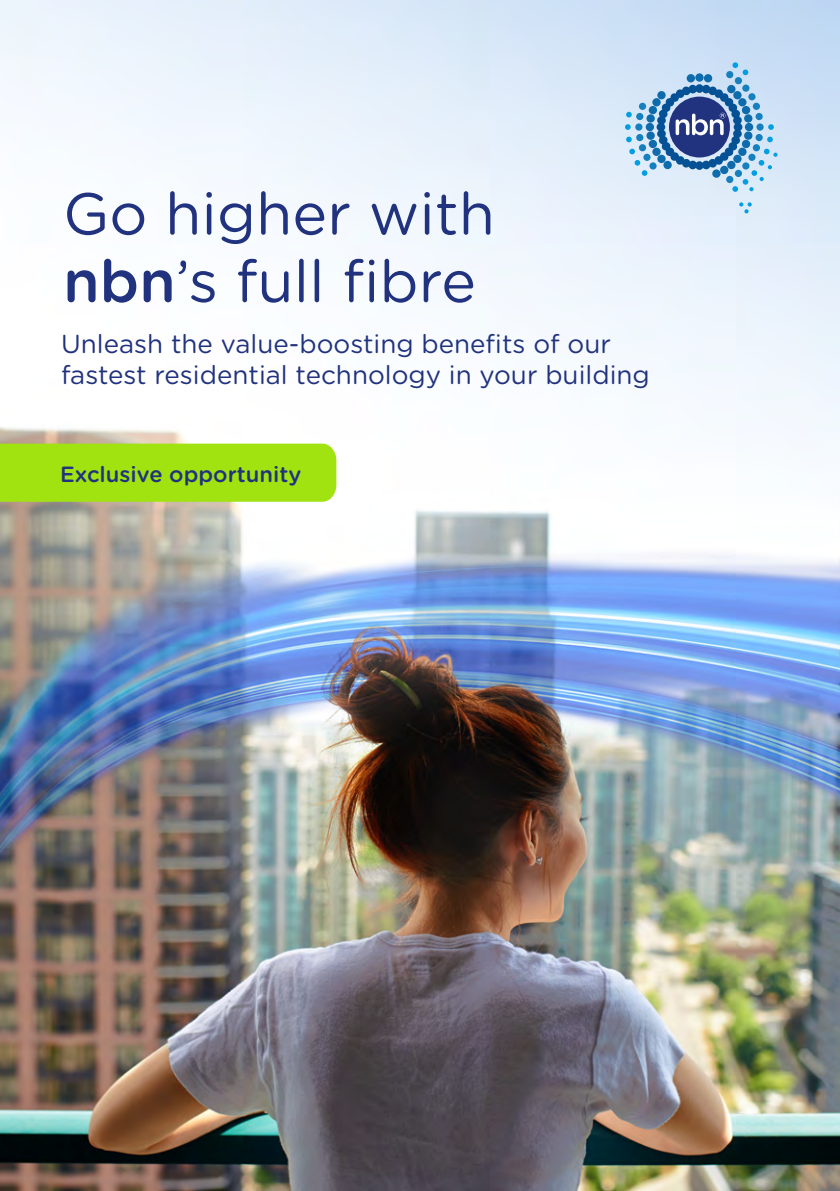
<style>
.page{position:relative;width:840px;height:1191px;background:#fff}
.page>*{position:absolute;margin:0;border:0;box-sizing:border-box;transform-origin:0 0}
.t1{font:58.8px/67.6px "Gotham Rounded";color:#21327e}
.t2{font:26px/31.2px "Gotham Rounded";color:#21327e}
.t3{font:500 22px "Gotham Rounded";color:#21327e}
.s1{font-weight:500}
</style>
<div class="page">
<img style="left:0;top:0;width:839px;height:1191px">
<div style="left:652px;top:148px;width:8px;height:8px;background:#0e6cad;border-radius:50%"></div>
<div style="left:648px;top:140px;width:8px;height:8px;background:#0e6cad;border-radius:50%"></div>
<div style="left:646px;top:131px;width:8px;height:9px;background:#0e6cad;border-radius:50%"></div>
<div style="left:645px;top:123px;width:8px;height:8px;background:#0e6cad;border-radius:50%"></div>
<div style="left:646px;top:114px;width:8px;height:9px;background:#0e6cad;border-radius:50%"></div>
<div style="left:648px;top:106px;width:8px;height:8px;background:#0e6cad;border-radius:50%"></div>
<div style="left:652px;top:98px;width:8px;height:8px;background:#0e6cad;border-radius:50%"></div>
<div style="left:695px;top:73px;width:8px;height:9px;background:#0e6cad;border-radius:50%"></div>
<div style="left:703px;top:74px;width:8px;height:8px;background:#0e6cad;border-radius:50%"></div>
<div style="left:686px;top:74px;width:8px;height:8px;background:#0e6cad;border-radius:50%"></div>
<div style="left:649px;top:162px;width:7px;height:7px;background:#1680bf;border-radius:50%"></div>
<div style="left:734px;top:77px;width:7px;height:7px;background:#1680bf;border-radius:50%"></div>
<svg style="left:725px;top:71px;width:8px;height:7px"></svg>
<div style="left:643px;top:154px;width:7px;height:7px;background:#1680bf;border-radius:50%"></div>
<div style="left:638px;top:144px;width:7px;height:7px;background:#1680bf;border-radius:50%"></div>
<svg style="left:635px;top:134px;width:8px;height:7px"></svg>
<div style="left:635px;top:123px;width:7px;height:8px;background:#1680bf;border-radius:50%"></div>
<svg style="left:635px;top:113px;width:8px;height:7px"></svg>
<div style="left:638px;top:103px;width:7px;height:7px;background:#1680bf;border-radius:50%"></div>
<svg style="left:738px;top:202px;width:13px;height:11px"></svg>
<svg style="left:634px;top:160px;width:13px;height:16px"></svg>
<svg style="left:629px;top:149px;width:5px;height:5px"></svg>
<svg style="left:625px;top:137px;width:6px;height:5px"></svg>
<svg style="left:624px;top:124px;width:6px;height:6px"></svg>
<svg style="left:625px;top:112px;width:6px;height:5px"></svg>
<svg style="left:732px;top:62px;width:15px;height:13px"></svg>
<svg style="left:656px;top:84px;width:121px;height:108px;background:#7fa3cb"></svg>
<div style="left:0;top:443px;width:336px;height:59px;background:#a0e311"></div>
<h1 class="t1" style="left:63px;top:177px;width:433px">Go higher with <span class="s1">nbn</span>’s full fibre</h1>
<p class="t2" style="left:61px;top:327px;width:590px">Unleash the value-boosting benefits of our fastest residential technology in your building</p>
<p class="t3" style="left:60px;top:458px;width:243px">Exclusive opportunity</p>
</div>
